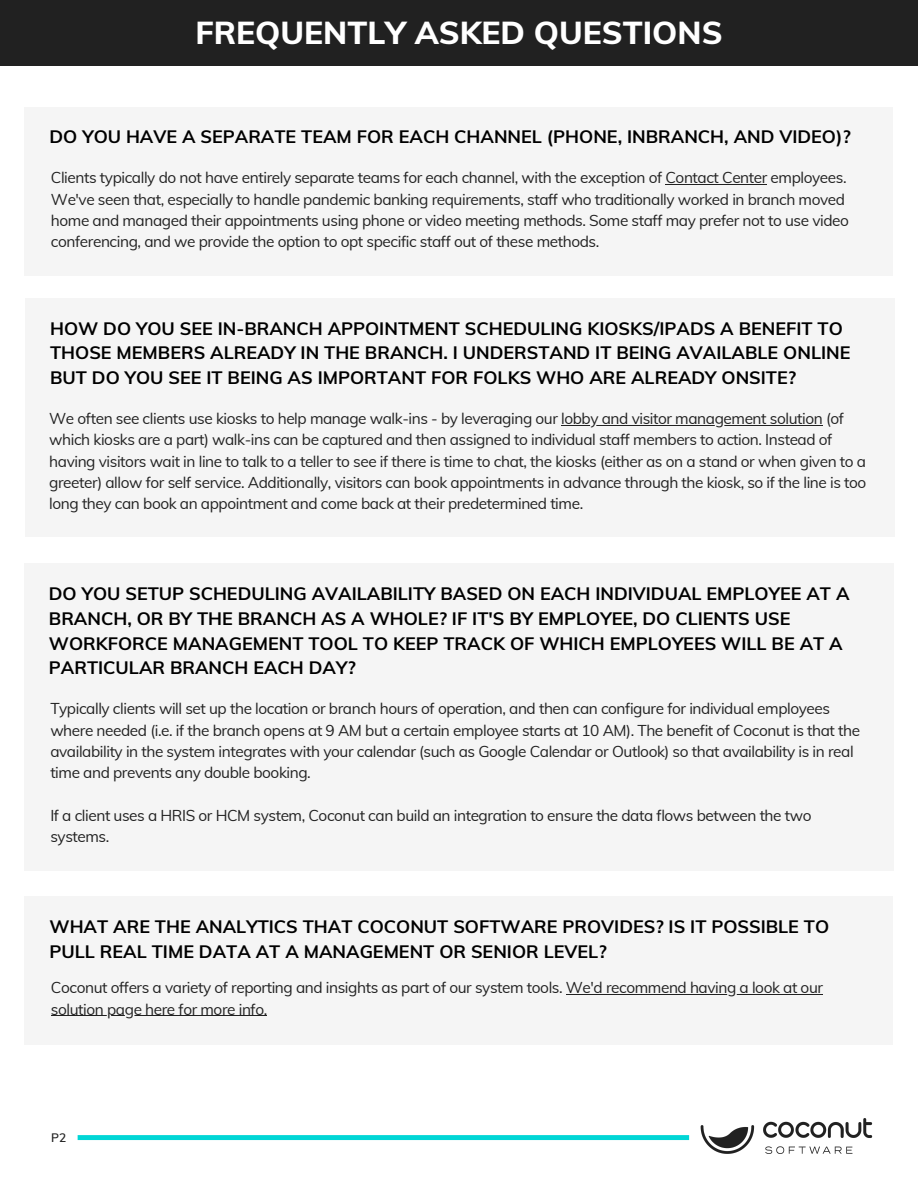
<style>
.page{position:relative;width:918px;height:1188px;background:#fff}
.page>*{position:absolute;margin:0;border:0;box-sizing:border-box;transform-origin:0 0}
.t1{font:800 31.8px "Muli";color:#fff}
.t2{font:700 18px/24.8px "Muli";color:#000}
.t3{font:15.45px/21.3px "Muli";letter-spacing:-.025em;color:#212121}
.t4{font:600 12px "Muli";color:#212121}
</style>
<div class="page">
<img style="left:701px;top:1118px;width:172px;height:36px">
<svg style="left:78px;top:1135px;width:611px;height:5px;background:#05d6d6"></svg>
<div style="left:0;top:0;width:918px;height:66px;background:#212121"></div>
<div style="left:25px;top:107px;width:868px;height:169px;background:#f5f5f5"></div>
<hr style="left:665px;top:184px;width:102px;height:1px;background:#212121">
<div style="left:25px;top:298px;width:870px;height:239px;background:#f5f5f5"></div>
<hr style="left:561px;top:425px;width:261px;height:1px;background:#212121">
<div style="left:24px;top:564px;width:869px;height:307px;background:#f5f5f5"></div>
<div style="left:25px;top:897px;width:868px;height:148px;background:#f5f5f5"></div>
<hr style="left:566px;top:994px;width:257px;height:1px;background:#212121">
<hr style="left:51px;top:1015px;width:216px;height:1px;background:#212121">
<h1 class="t1" style="left:195px;top:12px;width:529px">FREQUENTLY ASKED QUESTIONS</h1>
<p class="t2" style="left:50px;top:124px;width:803px">DO YOU HAVE A SEPARATE TEAM FOR EACH CHANNEL (PHONE, INBRANCH, AND VIDEO)?</p>
<p class="t3" style="left:51px;top:167px;width:800px">Clients typically do not have entirely separate teams for each channel, with the exception of Contact Center employees.<br>We've seen that, especially to handle pandemic banking requirements, staff who traditionally worked in branch moved home and managed their appointments using phone or video meeting methods. Some staff may prefer not to use video conferencing, and we provide the option to opt specific staff out of these methods.</p>
<p class="t2" style="left:50px;top:315px;width:802px">HOW DO YOU SEE IN-BRANCH APPOINTMENT SCHEDULING KIOSKS/IPADS A BENEFIT TO<br>THOSE MEMBERS ALREADY IN THE BRANCH. I UNDERSTAND IT BEING AVAILABLE ONLINE<br>BUT DO YOU SEE IT BEING AS IMPORTANT FOR FOLKS WHO ARE ALREADY ONSITE?</p>
<p class="t3" style="left:49px;top:408px;width:819px">We often see clients use kiosks to help manage walk-ins - by leveraging our lobby and visitor management solution (of which kiosks are a part) walk-ins can be captured and then assigned to individual staff members to action. Instead of having visitors wait in line to talk to a teller to see if there is time to chat, the kiosks (either as on a stand or when given to a greeter) allow for self service. Additionally, visitors can book appointments in advance through the kiosk, so if the line is too long they can book an appointment and come back at their predetermined time.</p>
<p class="t2" style="left:49px;top:581px;width:802px">DO YOU SETUP SCHEDULING AVAILABILITY BASED ON EACH INDIVIDUAL EMPLOYEE AT A BRANCH, OR BY THE BRANCH AS A WHOLE? IF IT'S BY EMPLOYEE, DO CLIENTS USE WORKFORCE MANAGEMENT TOOL TO KEEP TRACK OF WHICH EMPLOYEES WILL BE AT A PARTICULAR BRANCH EACH DAY?</p>
<p class="t3" style="left:50px;top:698px;width:811px">Typically clients will set up the location or branch hours of operation, and then can configure for individual employees where needed (i.e. if the branch opens at 9 AM but a certain employee starts at 10 AM). The benefit of Coconut is that the availability in the system integrates with your calendar (such as Google Calendar or Outlook) so that availability is in real time and prevents any double booking.</p>
<p class="t3" style="left:50px;top:804px;width:763px">If a client uses a HRIS or HCM system, Coconut can build an integration to ensure the data flows between the two systems.</p>
<p class="t2" style="left:50px;top:914px;width:781px">WHAT ARE THE ANALYTICS THAT COCONUT SOFTWARE PROVIDES? IS IT POSSIBLE TO<br>PULL REAL TIME DATA AT A MANAGEMENT OR SENIOR LEVEL?</p>
<p class="t3" style="left:51px;top:977px;width:774px">Coconut offers a variety of reporting and insights as part of our system tools. We'd recommend having a look at our solution page here for more info.</p>
<p class="t4" style="left:51px;top:1130px;width:17px">P2</p>
</div>
